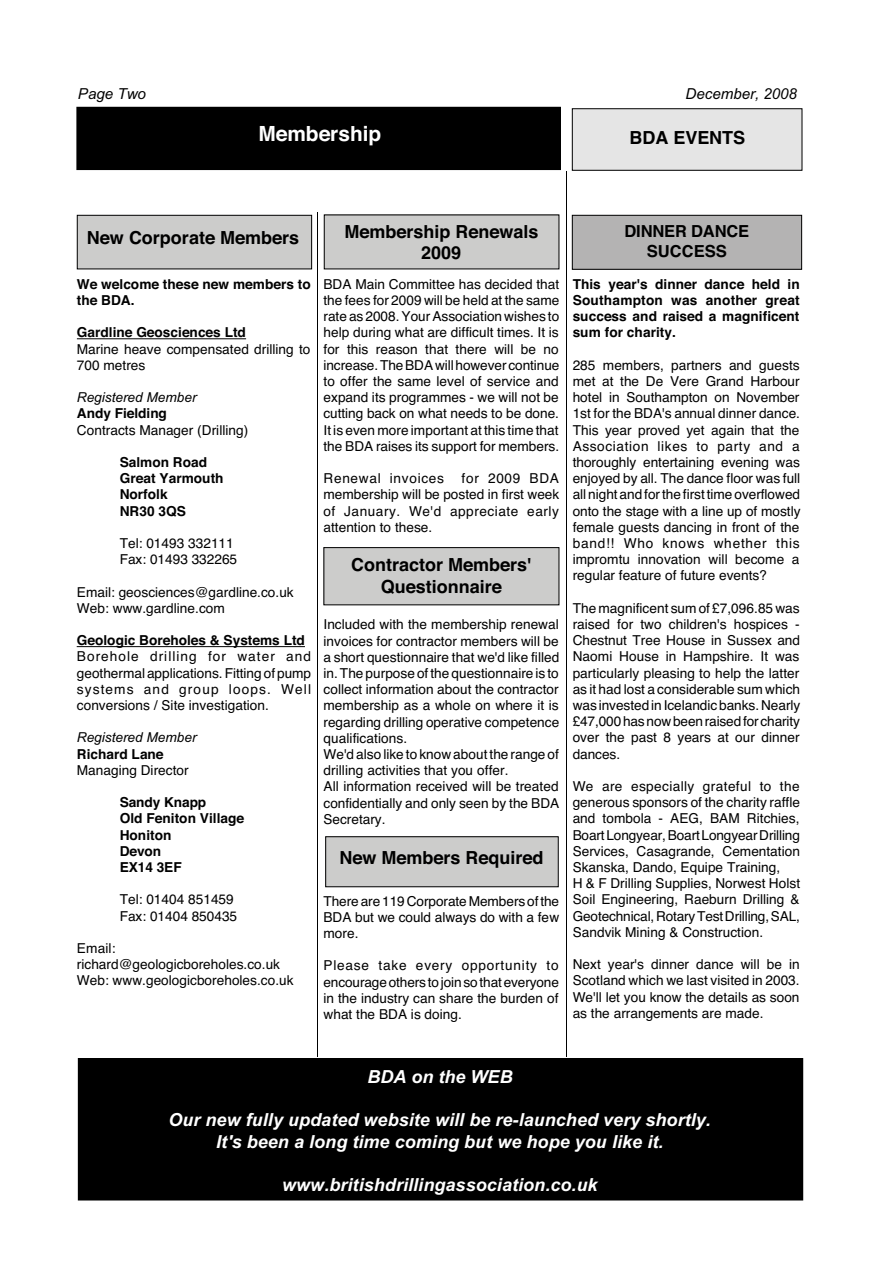
<style>
.page{position:relative;width:893px;height:1263px;background:#fff}
.page>*{position:absolute;margin:0;border:0;box-sizing:border-box;transform-origin:0 0}
.t1{font:700 20.85px "Helvetica";color:#fff}
.t2{font:italic 700 18px/21.6px "Arial";letter-spacing:.005em;color:#fff;text-align:center}
.t3{font:700 18px/21.6px "Helvetica";color:#000;text-align:center}
.t4{font:700 16.5px/19.8px "Helvetica";letter-spacing:-.01em;color:#000;text-align:center}
.t5{font:italic 15.15px "Arial";color:#000}
.t6{font:13.65px/16.2px "Helvetica";color:#000;text-align:justify}
.t7{font:700 13.65px/16.2px "Helvetica";color:#000}
.t8{font:italic 13.65px "Arial";color:#000}
.t9{font:13.65px "Helvetica";letter-spacing:.05em;color:#000}
</style>
<div class="page">
<div style="left:78px;top:1058px;width:725px;height:142px;background:#000"></div>
<div style="left:77px;top:107px;width:483px;height:63px;background:#000"></div>
<div style="left:572px;top:215px;width:230px;height:54px;background:#b4b3b3"></div>
<div style="left:572px;top:215px;width:230px;height:55px;border:1px solid #000"></div>
<svg style="left:77px;top:215px;width:235px;height:432px"></svg>
<hr style="left:566px;top:171px;width:1px;height:885px;background:#000">
<div style="left:572px;top:109px;width:230px;height:61px;background:#e5e5e5"></div>
<div style="left:572px;top:108px;width:230px;height:63px;border:1px solid #000"></div>
<hr style="left:317px;top:213px;width:1px;height:844px;background:#000">
<div style="left:324px;top:215px;width:235px;height:54px;background:#cccccb"></div>
<div style="left:324px;top:548px;width:235px;height:57px;background:#cccccb"></div>
<div style="left:323px;top:547px;width:236px;height:58px;border:1px solid #000"></div>
<div style="left:326px;top:837px;width:232px;height:50px;background:#cccccb"></div>
<div style="left:325px;top:836px;width:234px;height:51px;border:1px solid #000"></div>
<p class="t5" style="left:78px;top:84px;width:70px">Page Two</p>
<p class="t5" style="left:686px;top:84px;width:113px">December, 2008</p>
<h1 class="t1" style="left:258px;top:115px;width:124px">Membership</h1>
<h2 class="t3" style="left:629px;top:126px;width:117px">BDA EVENTS</h2>
<h2 class="t3" style="left:87px;top:226px;width:214px">New Corporate Members</h2>
<p class="t7" style="left:77px;top:275px;width:235px">We welcome these new members to the BDA.</p>
<p class="t7" style="left:77px;top:324px;width:171px">Gardline Geosciences Ltd</p>
<p class="t6" style="left:77px;top:340px;width:235px">Marine heave compensated drilling to<br>700 metres</p>
<p class="t8" style="left:77px;top:388px;width:121px">Registered Member</p>
<p class="t7" style="left:77px;top:405px;width:92px">Andy Fielding</p>
<p class="t6" style="left:77px;top:421px;width:173px">Contracts Manager (Drilling)</p>
<p class="t7" style="left:120px;top:453px;width:105px">Salmon Road<br>Great Yarmouth<br>Norfolk<br>NR30 3QS</p>
<p class="t6" style="left:120px;top:535px;width:119px">Tel: 01493 332111<br>Fax: 01493 332265</p>
<p class="t6" style="left:77px;top:583px;width:218px">Email: geosciences@gardline.co.uk<br>Web: www.gardline.com</p>
<p class="t7" style="left:77px;top:631px;width:230px">Geologic Boreholes &amp; Systems Ltd</p>
<p class="t6" style="left:77px;top:648px;width:236px">Borehole drilling for water and geothermal applications. Fitting of pump systems and group loops. Well conversions / Site investigation.</p>
<p class="t8" style="left:77px;top:729px;width:121px">Registered Member</p>
<p class="t7" style="left:77px;top:745px;width:88px">Richard Lane</p>
<p class="t6" style="left:77px;top:761px;width:113px">Managing Director</p>
<p class="t7" style="left:120px;top:793px;width:126px">Sandy Knapp<br>Old Feniton Village<br>Honiton<br>Devon<br>EX14 3EF</p>
<p class="t6" style="left:120px;top:891px;width:119px">Tel: 01404 851459<br>Fax: 01404 850435</p>
<p class="t6" style="left:77px;top:940px;width:218px;text-align:left">Email: richard@geologicboreholes.co.uk<br>Web: www.geologicboreholes.co.uk</p>
<h2 class="t3" style="left:344px;top:219px;width:196px">Membership Renewals<br>2009</h2>
<p class="t6" style="left:323px;top:275px;width:237px">BDA Main Committee has decided that the fees for 2009 will be held at the same rate as 2008. Your Association wishes to help during what are difficult times. It is for this reason that there will be no increase. The BDA will however continue to offer the same level of service and expand its programmes - we will not be cutting back on what needs to be done.<br>It is even more important at this time that the BDA raises its support for members.</p>
<p class="t9" style="left:323px;top:467px;width:122px">Renewal invoices</p>
<p class="t6" style="left:323px;top:470px;width:237px;text-indent:138px">for 2009 BDA membership will be posted in first week of January. We'd appreciate early attention to these.</p>
<h2 class="t3" style="left:351px;top:553px;width:182px">Contractor Members'<br>Questionnaire</h2>
<p class="t6" style="left:323px;top:616px;width:237px;text-align:left">Included with the membership renewal invoices for contractor members will be a short questionnaire that we'd like filled in. The purpose of the questionnaire is to collect information about the contractor membership as a whole on where it is regarding drilling operative competence qualifications.<br>We'd also like to know about the range of drilling activities that you offer.<br>All information received will be treated confidentially and only seen by the BDA Secretary.</p>
<h2 class="t3" style="left:339px;top:846px;width:206px">New Members Required</h2>
<p class="t6" style="left:323px;top:892px;width:237px">There are 119 Corporate Members of the BDA but we could always do with a few more.</p>
<p class="t6" style="left:323px;top:957px;width:237px">Please take every opportunity to encourage others to join so that everyone in the industry can share the burden of what the BDA is doing.</p>
<p class="t4" style="left:624px;top:221px;width:126px">DINNER DANCE<br>SUCCESS</p>
<p class="t7" style="left:573px;top:275px;width:229px;text-align:justify">This year's dinner dance held in Southampton was another great success and raised a magnificent sum for charity.</p>
<p class="t6" style="left:573px;top:356px;width:229px">285 members, partners and guests met at the De Vere Grand Harbour hotel in Southampton on November 1st for the BDA's annual dinner dance.<br>This year proved yet again that the Association likes to party and a thoroughly entertaining evening was enjoyed by all. The dance floor was full all night and for the first time overflowed onto the stage with a line up of mostly female guests dancing in front of the band!! Who knows whether this impromtu innovation will become a regular feature of future events?</p>
<p class="t6" style="left:573px;top:599px;width:229px">The magnificent sum of £7,096.85 was raised for two children's hospices - Chestnut Tree House in Sussex and Naomi House in Hampshire. It was particularly pleasing to help the latter as it had lost a considerable sum which was invested in Icelandic banks. Nearly £47,000 has now been raised for charity over the past 8 years at our dinner dances.</p>
<p class="t6" style="left:573px;top:778px;width:229px;text-align:left">We are especially grateful to the generous sponsors of the charity raffle and tombola - AEG, BAM Ritchies, Boart Longyear, Boart Longyear Drilling Services, Casagrande, Cementation Skanska, Dando, Equipe Training,<br>H &amp; F Drilling Supplies, Norwest Holst Soil Engineering, Raeburn Drilling &amp; Geotechnical, Rotary Test Drilling, SAL, Sandvik Mining &amp; Construction.</p>
<p class="t6" style="left:573px;top:956px;width:229px">Next year's dinner dance will be in Scotland which we last visited in 2003.<br>We'll let you know the details as soon as the arrangements are made.</p>
<h2 class="t2" style="left:367px;top:1066px;width:147px">BDA on the WEB</h2>
<h2 class="t2" style="left:168px;top:1110px;width:544px">Our new fully updated website will be re-launched very shortly.<br>It's been a long time coming but we hope you like it.</h2>
<h2 class="t2" style="left:282px;top:1174px;width:317px">www.britishdrillingassociation.co.uk</h2>
</div>
